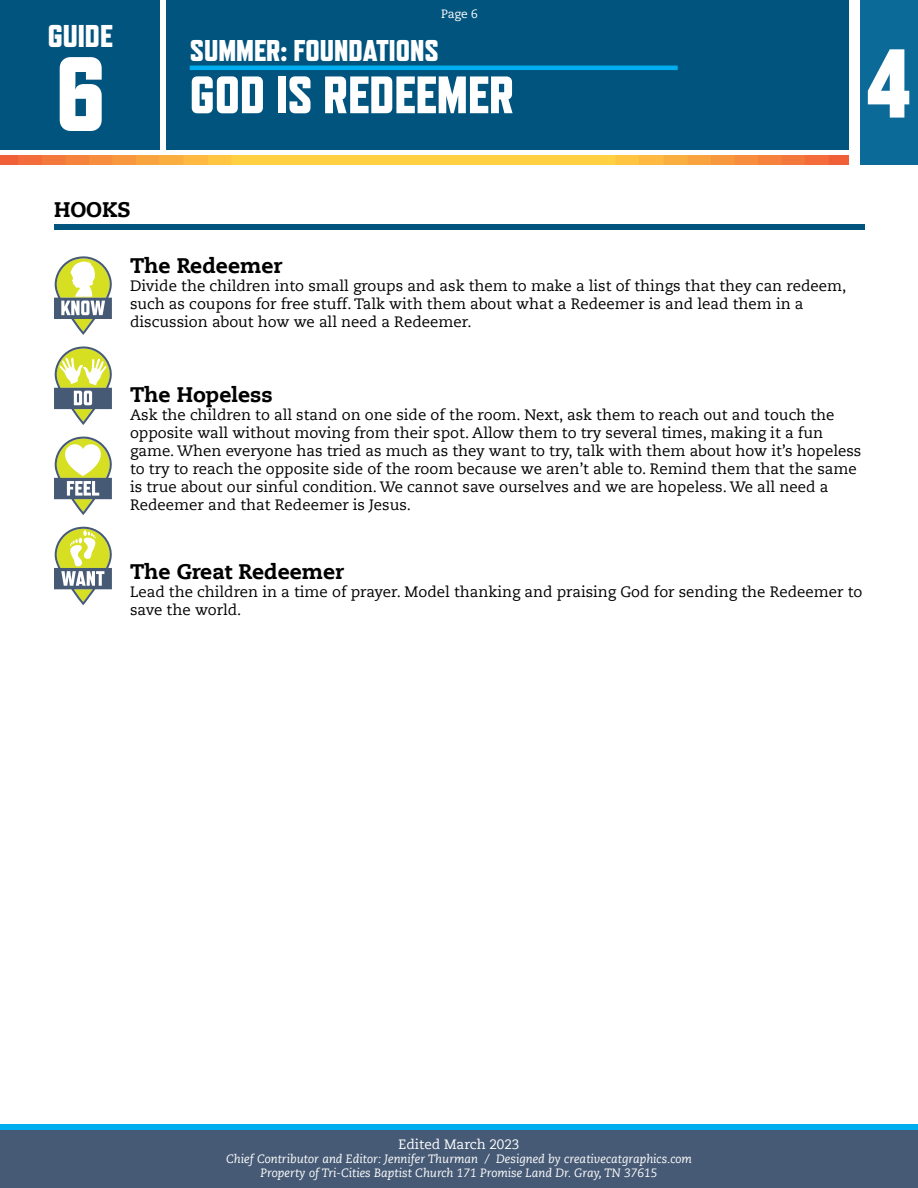
<style>
.page{position:relative;width:918px;height:1188px;background:#fff}
.page>*{position:absolute;margin:0;border:0;box-sizing:border-box;transform-origin:0 0}
.t1{font:800 105px "Refrigerator Deluxe";color:#fff}
.t2{font:800 97.5px "Refrigerator Deluxe";color:#fff}
.t3{font:800 52.5px "Refrigerator Deluxe";color:#fff}
.t4{font:800 31.5px "Refrigerator Deluxe";color:#fff}
.t5{font:800 30px "Refrigerator Deluxe";color:#fff}
.t6{font:800 21px "Caecilia LT Std";color:#000}
.t7{font:15px/18px "Caecilia LT Std";color:#000}
.t8{font:13.5px "Caecilia LT Std";color:#fff}
.t9{font:italic 12px/14.4px "Caecilia LT Std";color:#fff;text-align:center}
.t10{font:12px "Caecilia LT Std";color:#fff}
</style>
<div class="page">
<div style="left:0;top:0;width:159px;height:149px;background:#00547e"></div>
<div style="left:167px;top:0;width:682px;height:149px;background:#00547e"></div>
<hr style="left:190px;top:66px;width:488px;height:4px;background:#00aeef">
<svg style="left:0;top:155px;width:848px;height:9px;background:#fbaf3e"></svg>
<div style="left:860px;top:0;width:58px;height:165px;background:#0c6a99"></div>
<div style="left:54px;top:224px;width:810px;height:6px;background:#00547e"></div>
<svg style="left:54px;top:256px;width:58px;height:79px"></svg>
<svg style="left:54px;top:346px;width:58px;height:79px"></svg>
<svg style="left:54px;top:527px;width:58px;height:78px"></svg>
<svg style="left:54px;top:437px;width:58px;height:78px"></svg>
<div style="left:0;top:1130px;width:918px;height:58px;background:#475a75"></div>
<div style="left:0;top:1125px;width:918px;height:5px;background:#00aeef"></div>
<h3 class="t4" style="left:48px;top:18px;width:67px">GUIDE</h3>
<h1 class="t1" style="left:56px;top:32px;width:52px">6</h1>
<p class="t10" style="left:441px;top:7px;width:38px">Page 6</p>
<h3 class="t5" style="left:190px;top:32px;width:250px">SUMMER: FOUNDATIONS</h3>
<h3 class="t3" style="left:190px;top:64px;width:326px">GOD IS REDEEMER</h3>
<h2 class="t2" style="left:865px;top:26px;width:49px">4</h2>
<h3 class="t6" style="left:54px;top:197px;width:78px">HOOKS</h3>
<h3 class="t6" style="left:130px;top:252px;width:154px">The Redeemer</h3>
<p class="t7" style="left:130px;top:277px;width:718px">Divide the children into small groups and ask them to make a list of things that they can redeem, such as coupons for free stuff. Talk with them about what a Redeemer is and lead them in a discussion about how we all need a Redeemer.</p>
<h3 class="t6" style="left:130px;top:382px;width:144px">The Hopeless</h3>
<p class="t7" style="left:130px;top:406px;width:733px">Ask the children to all stand on one side of the room. Next, ask them to reach out and touch the opposite wall without moving from their spot. Allow them to try several times, making it a fun game. When everyone has tried as much as they want to try, talk with them about how it’s hopeless to try to reach the opposite side of the room because we aren’t able to. Remind them that the same is true about our sinful condition. We cannot save ourselves and we are hopeless. We all need a Redeemer and that Redeemer is Jesus.</p>
<h3 class="t6" style="left:130px;top:558px;width:216px">The Great Redeemer</h3>
<p class="t7" style="left:130px;top:583px;width:734px">Lead the children in a time of prayer. Model thanking and praising God for sending the Redeemer to save the world.</p>
<p class="t8" style="left:399px;top:1136px;width:122px">Edited March 2023</p>
<p class="t9" style="left:226px;top:1152px;width:467px">Chief Contributor and Editor: Jennifer Thurman / Designed by creativecatgraphics.com<br>Property of Tri-Cities Baptist Church 171 Promise Land Dr. Gray, TN 37615</p>
</div>
